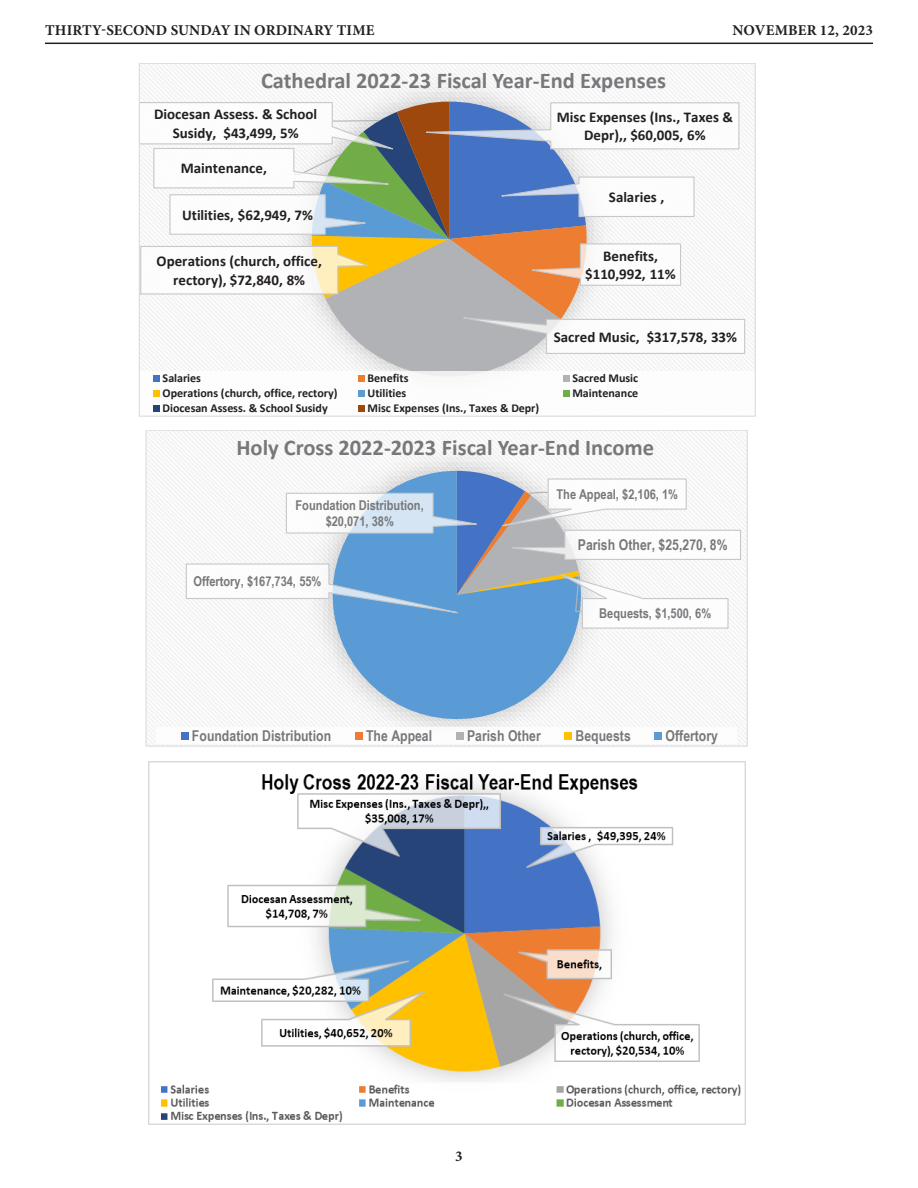
<style>
.page{position:relative;width:918px;height:1188px;background:#fff}
.page>*{position:absolute;margin:0;border:0;box-sizing:border-box;transform-origin:0 0}
.t1{font:700 22.5px "Calibri";color:#76787b}
.t2{font:700 15px/18.3px "Calibri";color:#231f20;text-align:center}
.t3{font:700 15px "Arial Narrow";color:#76787b}
.t4{font:700 15px "Minion Pro";letter-spacing:.01em;color:#231f20}
.t5{font:700 13.5px/15.5px "Arial Narrow";color:#76787b;text-align:center}
.t6{font:700 12px "Calibri";color:#231f20}
</style>
<div class="page">
<hr style="left:45px;top:43px;width:828px;height:1px;background:#231f20">
<div style="left:139px;top:63px;width:616px;height:353px;background:#f7f7f7"></div>
<img style="left:378px;top:77px;width:107px;height:24px">
<svg style="left:141px;top:101px;width:605px;height:270px"></svg>
<div style="left:140px;top:371px;width:615px;height:45px;background:#fff"></div>
<div style="left:153px;top:376px;width:7px;height:6px;background:#4472c4"></div>
<div style="left:358px;top:376px;width:7px;height:6px;background:#ed7d31"></div>
<div style="left:563px;top:376px;width:7px;height:6px;background:#b1b2b6"></div>
<div style="left:153px;top:390px;width:7px;height:7px;background:#ffc000"></div>
<div style="left:358px;top:390px;width:7px;height:7px;background:#5b9bd5"></div>
<div style="left:563px;top:390px;width:7px;height:7px;background:#70ad47"></div>
<div style="left:153px;top:405px;width:7px;height:7px;background:#264478"></div>
<div style="left:358px;top:405px;width:7px;height:7px;background:#9e480e"></div>
<div style="left:146px;top:430px;width:601px;height:316px;background:#f7f7f7"></div>
<img style="left:318px;top:452px;width:275px;height:197px">
<svg style="left:324px;top:629px;width:266px;height:98px;fill:#5b9bd5"></svg>
<svg style="left:185px;top:471px;width:556px;height:158px"></svg>
<div style="left:157px;top:728px;width:580px;height:16px;background:#fff"></div>
<div style="left:181px;top:732px;width:8px;height:8px;background:#4472c4"></div>
<div style="left:355px;top:732px;width:8px;height:8px;background:#ed7d31"></div>
<div style="left:456px;top:732px;width:8px;height:8px;background:#b1b2b6"></div>
<div style="left:564px;top:732px;width:8px;height:8px;background:#ffc000"></div>
<div style="left:654px;top:732px;width:8px;height:8px;background:#5b9bd5"></div>
<img style="left:148px;top:761px;width:598px;height:364px">
<p class="t4" style="left:45px;top:20px;width:331px">THIRTY-SECOND SUNDAY IN ORDINARY TIME</p>
<p class="t4" style="left:732px;top:20px;width:142px">NOVEMBER 12, 2023</p>
<p class="t1" style="left:261px;top:65px;width:406px">Cathedral 2022-23 Fiscal Year-End Expenses</p>
<p class="t2" style="left:154px;top:105px;width:165px">Diocesan Assess. &amp; School<br>Susidy, $43,499, 5%</p>
<p class="t2" style="left:557px;top:107px;width:178px">Misc Expenses (Ins., Taxes &amp;<br>Depr),, $60,005, 6%</p>
<p class="t2" style="left:181px;top:159px;width:88px">Maintenance,</p>
<p class="t2" style="left:182px;top:205px;width:132px">Utilities, $62,949, 7%</p>
<p class="t2" style="left:157px;top:252px;width:167px">Operations (church, office, rectory), $72,840, 8%</p>
<p class="t2" style="left:609px;top:188px;width:57px">Salaries ,</p>
<p class="t2" style="left:585px;top:246px;width:92px">Benefits, $110,992, 11%</p>
<p class="t2" style="left:554px;top:327px;width:185px">Sacred Music, $317,578, 33%</p>
<p class="t6" style="left:163px;top:370px;width:40px">Salaries</p>
<p class="t6" style="left:368px;top:370px;width:42px">Benefits</p>
<p class="t6" style="left:573px;top:370px;width:67px">Sacred Music</p>
<p class="t6" style="left:163px;top:385px;width:176px">Operations (church, office, rectory)</p>
<p class="t6" style="left:368px;top:385px;width:40px">Utilities</p>
<p class="t6" style="left:573px;top:385px;width:67px">Maintenance</p>
<p class="t6" style="left:163px;top:400px;width:167px">Diocesan Assess. &amp; School Susidy</p>
<p class="t6" style="left:368px;top:400px;width:173px">Misc Expenses (Ins., Taxes &amp; Depr)</p>
<p class="t1" style="left:236px;top:432px;width:419px">Holy Cross 2022-2023 Fiscal Year-End Income</p>
<p class="t5" style="left:295px;top:497px;width:130px">Foundation Distribution, $20,071, 38%</p>
<p class="t5" style="left:194px;top:573px;width:129px">Offertory, $167,734, 55%</p>
<p class="t5" style="left:556px;top:486px;width:123px">The Appeal, $2,106, 1%</p>
<p class="t3" style="left:578px;top:534px;width:151px">Parish Other, $25,270, 8%</p>
<p class="t5" style="left:599px;top:605px;width:113px">Bequests, $1,500, 6%</p>
<p class="t3" style="left:192px;top:724px;width:141px">Foundation Distribution</p>
<p class="t3" style="left:366px;top:724px;width:68px">The Appeal</p>
<p class="t3" style="left:467px;top:724px;width:75px">Parish Other</p>
<p class="t3" style="left:576px;top:724px;width:57px">Bequests</p>
<p class="t3" style="left:666px;top:724px;width:54px">Offertory</p>
<p class="t4" style="left:455px;top:1146px;width:9px">3</p>
</div>
